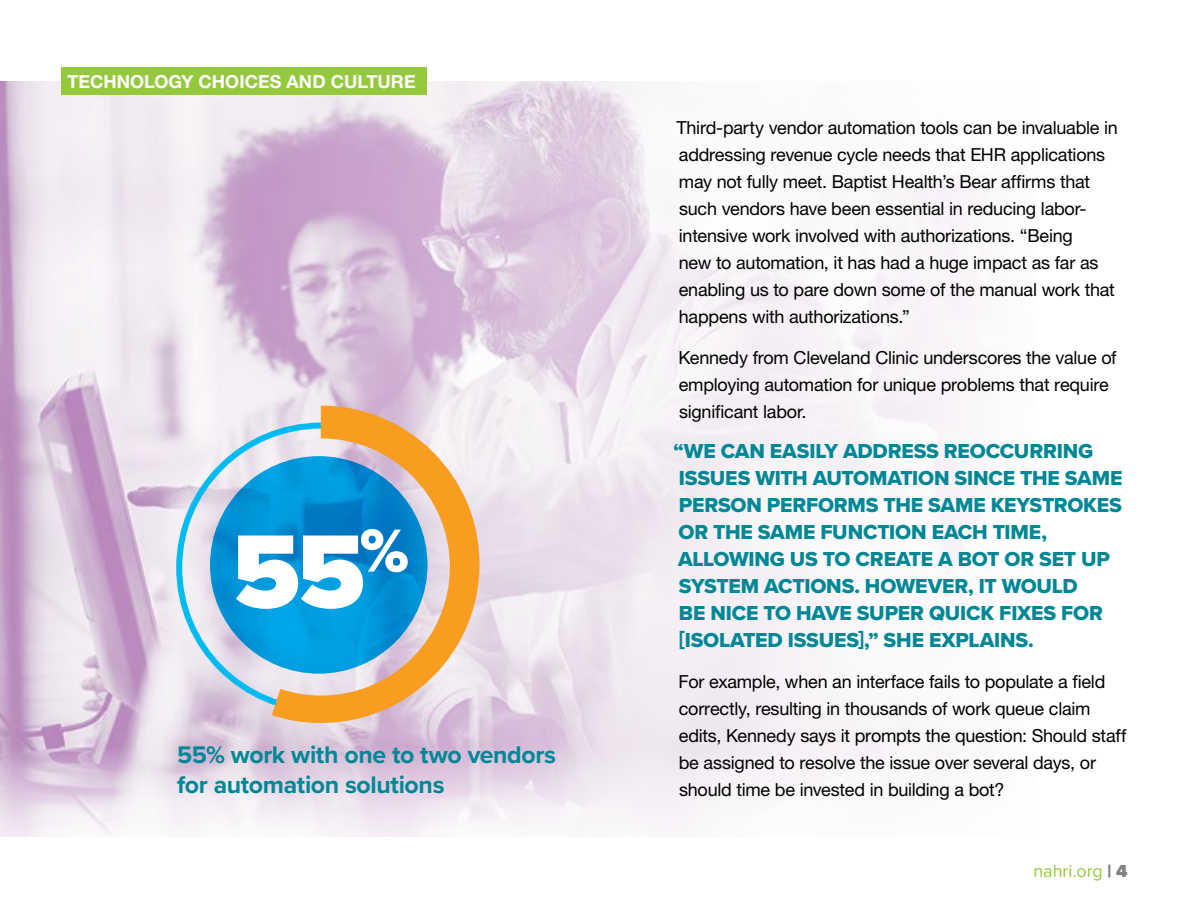
<style>
.page{position:relative;width:1188px;height:918px;background:#fff}
.page>*{position:absolute;margin:0;border:0;box-sizing:border-box;transform-origin:0 0}
.t1{font:900 108px "Proxima Nova";color:#fff}
.t2{font:700 24.9px/29.8px "Proxima Nova";letter-spacing:-.015em;color:#008795}
.t3{font:21px/27px "Proxima Nova Extrabld";letter-spacing:-.01em;color:#008795}
.t4{font:18px/27px "Helvetica Neue LT Std";letter-spacing:-.015em;color:#000}
.t5{font:700 18px "Helvetica Neue LT Std";color:#fff}
.t6{font:18px "Proxima Nova";color:#95c93d}
.s1{font-weight:900;color:#808285}
</style>
<div class="page">
<img style="left:0;top:81px;width:976px;height:665px">
<div style="left:61px;top:68px;width:366px;height:27px;background:#95c93d"></div>
<svg style="left:272px;top:406px;width:208px;height:317px;background:#ebc198"></svg>
<svg style="left:210px;top:456px;width:218px;height:218px;background:#0191d5"></svg>
<svg style="left:0;top:746px;width:885px;height:91px"></svg>
<p class="t5" style="left:68px;top:70px;width:350px">TECHNOLOGY CHOICES AND CULTURE</p>
<h1 class="t1" style="left:232px;top:491px;width:178px">55<sup>%</sup></h1>
<h2 class="t2" style="left:177px;top:739px;width:381px">55% work with one to two vendors for automation solutions</h2>
<p class="t4" style="left:676px;top:114px;width:443px">Third-party vendor automation tools can be invaluable in addressing revenue cycle needs that EHR applications may not fully meet. Baptist Health’s Bear affirms that such vendors have been essential in reducing labor&shy;intensive work involved with authorizations. “Being<br>new to automation, it has had a huge impact as far as enabling us to pare down some of the manual work that happens with authorizations.”</p>
<p class="t4" style="left:679px;top:344px;width:439px">Kennedy from Cleveland Clinic underscores the value of employing automation for unique problems that require significant labor.</p>
<p class="t3" style="left:674px;top:438px;width:450px">“WE CAN EASILY ADDRESS REOCCURRING ISSUES WITH AUTOMATION SINCE THE SAME PERSON PERFORMS THE SAME KEYSTROKES OR THE SAME FUNCTION EACH TIME, ALLOWING US TO CREATE A BOT OR SET UP SYSTEM ACTIONS. HOWEVER, IT WOULD<br>BE NICE TO HAVE SUPER QUICK FIXES FOR [ISOLATED ISSUES],” SHE EXPLAINS.</p>
<p class="t4" style="left:679px;top:668px;width:449px">For example, when an interface fails to populate a field correctly, resulting in thousands of work queue claim edits, Kennedy says it prompts the question: Should staff be assigned to resolve the issue over several days, or should time be invested in building a bot?</p>
<p class="t6" style="left:1033px;top:858px;width:96px">nahri.org <span class="s1">| 4</span></p>
</div>
